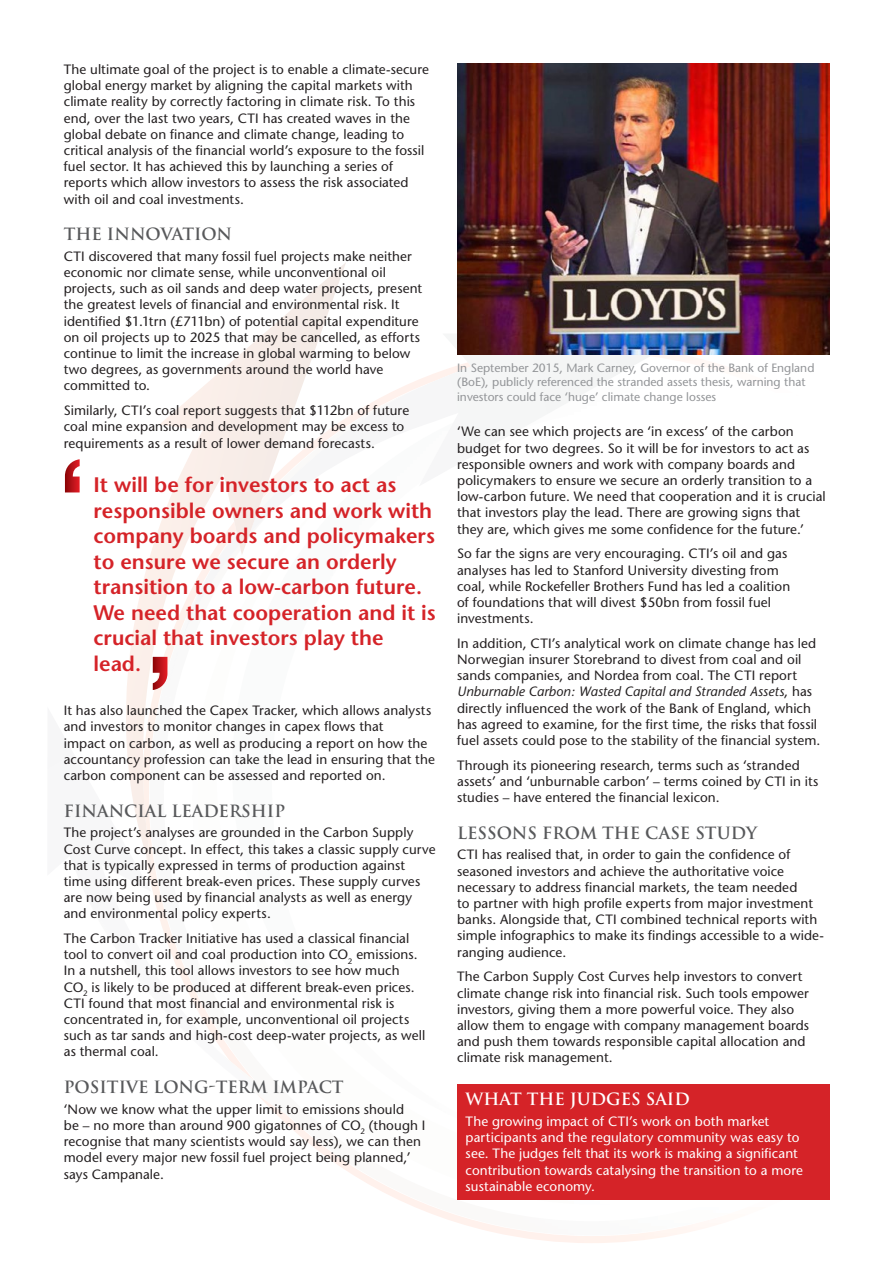
<style>
.page{position:relative;width:893px;height:1263px;background:#fff}
.page>*{position:absolute;margin:0;border:0;box-sizing:border-box;transform-origin:0 0}
.t1{font:600 21px/25.5px "Stone Sans";color:#d52328}
.t2{font:700 16.5px "Trajan";color:#58595b}
.t3{font:700 16.5px "Trajan";color:#fff}
.t4{font:13.5px/16.2px "Stone Sans";letter-spacing:.005em;color:#231f20}
.t5{font:13.5px/16.2px "Stone Sans";letter-spacing:.005em;color:#fff}
.t6{font:12px/14.4px "Stone Sans";color:#939598}
.s1{font-style:italic}
</style>
<div class="page">
<img style="left:198px;top:998px;width:632px;height:237px">
<img style="left:198px;top:1045px;width:92px;height:72px">
<img style="left:198px;top:1030px;width:71px;height:66px">
<svg style="left:346px;top:354px;width:344px;height:72px"></svg>
<svg style="left:145px;top:263px;width:201px;height:327px"></svg>
<img style="left:457px;top:64px;width:372px;height:290px">
<svg style="left:65px;top:459px;width:15px;height:33px"></svg>
<svg style="left:126px;top:576px;width:72px;height:434px"></svg>
<div style="left:457px;top:1084px;width:372px;height:115px;background:#d52328"></div>
<p class="t4" style="left:64px;top:61px;width:367px">The ultimate goal of the project is to enable a climate-secure global energy market by aligning the capital markets with climate reality by correctly factoring in climate risk. To this end, over the last two years, CTI has created waves in the global debate on finance and climate change, leading to critical analysis of the financial world’s exposure to the fossil fuel sector. It has achieved this by launching a series of reports which allow investors to assess the risk associated with oil and coal investments.</p>
<p class="t2" style="left:64px;top:224px;width:170px">THE INNOVATION</p>
<p class="t4" style="left:64px;top:248px;width:360px">CTI discovered that many fossil fuel projects make neither economic nor climate sense, while unconventional oil projects, such as oil sands and deep water projects, present the greatest levels of financial and environmental risk. It identified $1.1trn (£711bn) of potential capital expenditure on oil projects up to 2025 that may be cancelled, as efforts continue to limit the increase in global warming to below two degrees, as governments around the world have committed to.</p>
<p class="t4" style="left:64px;top:402px;width:347px">Similarly, CTI’s coal report suggests that $112bn of future coal mine expansion and development may be excess to requirements as a result of lower demand forecasts.</p>
<h1 class="t1" style="left:94px;top:472px;width:344px">It will be for investors to act as responsible owners and work with company boards and policymakers to ensure we secure an orderly transition to a low-carbon future.<br>We need that cooperation and it is crucial that investors play the lead.</h1>
<p class="t4" style="left:64px;top:702px;width:373px">It has also launched the Capex Tracker, which allows analysts and investors to monitor changes in capex flows that<br>impact on carbon, as well as producing a report on how the accountancy profession can take the lead in ensuring that the carbon component can be assessed and reported on.</p>
<p class="t2" style="left:64px;top:801px;width:223px">FINANCIAL LEADERSHIP</p>
<p class="t4" style="left:64px;top:824px;width:373px">The project’s analyses are grounded in the Carbon Supply Cost Curve concept. In effect, this takes a classic supply curve that is typically expressed in terms of production against time using different break-even prices. These supply curves are now being used by financial analysts as well as energy and environmental policy experts.</p>
<p class="t4" style="left:64px;top:930px;width:363px">The Carbon Tracker Initiative has used a classical financial tool to convert oil and coal production into CO<sub>2</sub> emissions.<br>In a nutshell, this tool allows investors to see how much CO<sub>2</sub> is likely to be produced at different break-even prices.<br>CTI found that most financial and environmental risk is concentrated in, for example, unconventional oil projects such as tar sands and high-cost deep-water projects, as well as thermal coal.</p>
<p class="t2" style="left:64px;top:1077px;width:281px">POSITIVE LONG-TERM IMPACT</p>
<p class="t4" style="left:64px;top:1101px;width:363px">‘Now we know what the upper limit to emissions should<br>be – no more than around 900 gigatonnes of CO<sub>2</sub> (though I recognise that many scientists would say less), we can then model every major new fossil fuel project being planned,’ says Campanale.</p>
<p class="t6" style="left:457px;top:361px;width:359px">In September 2015, Mark Carney, Governor of the Bank of England (BoE), publicly referenced the stranded assets thesis, warning that investors could face ‘huge’ climate change losses</p>
<p class="t4" style="left:457px;top:424px;width:370px">‘We can see which projects are ‘in excess’ of the carbon budget for two degrees. So it will be for investors to act as responsible owners and work with company boards and policymakers to ensure we secure an orderly transition to a low-carbon future. We need that cooperation and it is crucial that investors play the lead. There are growing signs that they are, which gives me some confidence for the future.’</p>
<p class="t4" style="left:457px;top:546px;width:335px">So far the signs are very encouraging. CTI’s oil and gas analyses has led to Stanford University divesting from coal, while Rockefeller Brothers Fund has led a coalition of foundations that will divest $50bn from fossil fuel investments.</p>
<p class="t4" style="left:457px;top:635px;width:365px">In addition, CTI’s analytical work on climate change has led Norwegian insurer Storebrand to divest from coal and oil sands companies, and Nordea from coal. The CTI report <span class="s1">Unburnable Carbon: Wasted Capital and Stranded Assets</span>, has directly influenced the work of the Bank of England, which has agreed to examine, for the first time, the risks that fossil fuel assets could pose to the stability of the financial system.</p>
<p class="t4" style="left:457px;top:757px;width:363px">Through its pioneering research, terms such as ‘stranded assets’ and ‘unburnable carbon’ – terms coined by CTI in its studies – have entered the financial lexicon.</p>
<p class="t2" style="left:457px;top:823px;width:302px">LESSONS FROM THE CASE STUDY</p>
<p class="t4" style="left:457px;top:847px;width:368px">CTI has realised that, in order to gain the confidence of seasoned investors and achieve the authoritative voice necessary to address financial markets, the team needed<br>to partner with high profile experts from major investment banks. Alongside that, CTI combined technical reports with simple infographics to make its findings accessible to a wide&shy;ranging audience.</p>
<p class="t4" style="left:457px;top:968px;width:354px">The Carbon Supply Cost Curves help investors to convert climate change risk into financial risk. Such tools empower investors, giving them a more powerful voice. They also allow them to engage with company management boards and push them towards responsible capital allocation and climate risk management.</p>
<p class="t3" style="left:466px;top:1089px;width:226px">WHAT THE JUDGES SAID</p>
<p class="t5" style="left:466px;top:1113px;width:339px">The growing impact of CTI’s work on both market participants and the regulatory community was easy to see. The judges felt that its work is making a significant contribution towards catalysing the transition to a more sustainable economy.</p>
</div>
